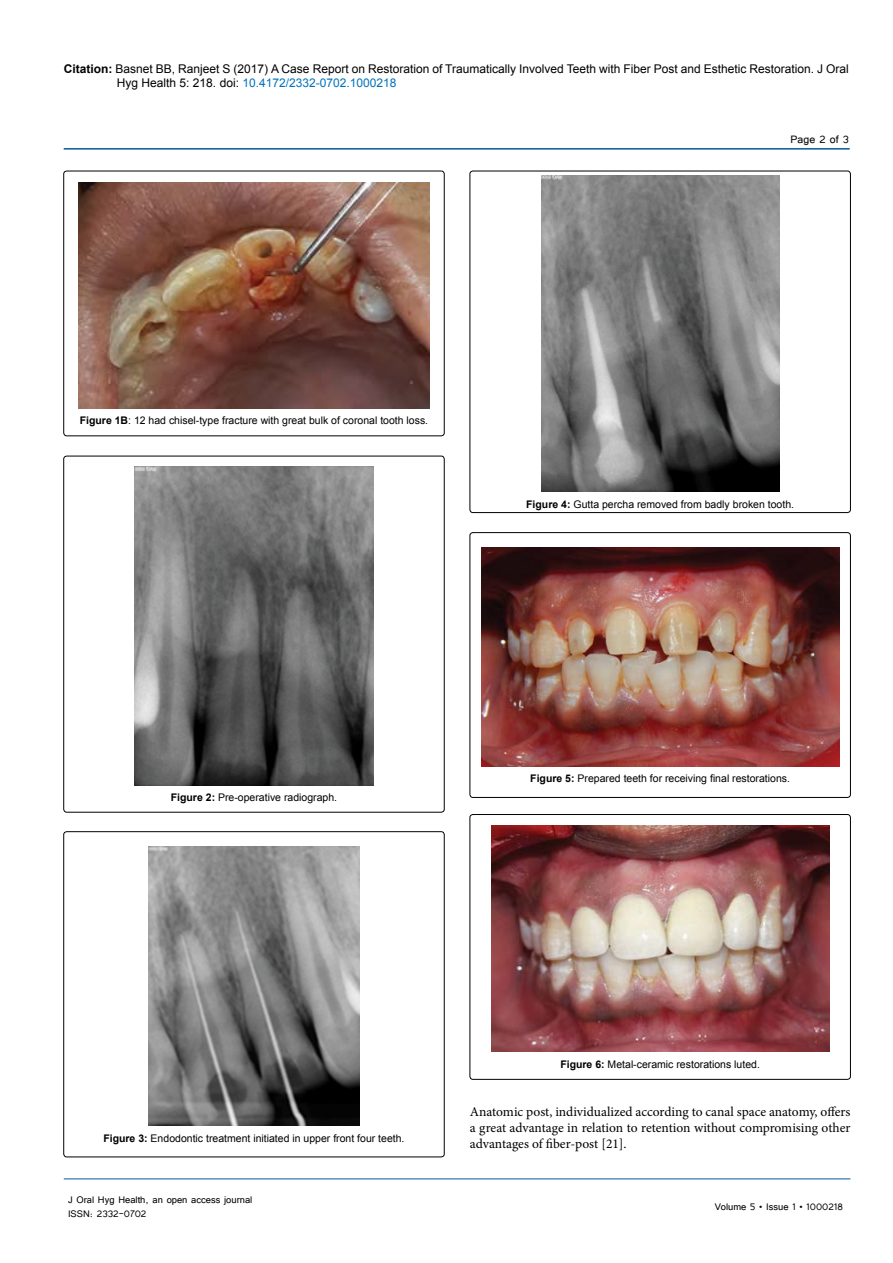
<style>
.page{position:relative;width:893px;height:1263px;background:#fff}
.page>*{position:absolute;margin:0;border:0;box-sizing:border-box;transform-origin:0 0}
.t1{font:13.5px/16.2px "Minion Pro";letter-spacing:-.005em;color:#000;text-align:justify}
.t2{font:13.5px "Tunga";color:#000}
.t3{font:12px/14.4px "Arial";color:#000}
.t4{font:12px/14.4px "Tunga";color:#000}
.t5{font:10.5px "Arial";color:#000}
.s1{font-weight:700}
.s2{color:#0072bc}
</style>
<div class="page">
<hr style="left:64px;top:148px;width:786px;height:2px;background:#005a96">
<hr style="left:64px;top:1179px;width:786px;height:1px;background:#005a96">
<img style="left:78px;top:182px;width:352px;height:226px">
<div style="left:64px;top:171px;width:380px;height:265px;border:1px solid #000;border-radius:3px"></div>
<img style="left:134px;top:467px;width:240px;height:318px">
<div style="left:64px;top:456px;width:380px;height:356px;border:1px solid #000;border-radius:3px"></div>
<img style="left:149px;top:847px;width:210px;height:278px">
<div style="left:64px;top:832px;width:380px;height:325px;border:1px solid #000;border-radius:3px"></div>
<img style="left:541px;top:175px;width:238px;height:317px">
<div style="left:470px;top:171px;width:380px;height:342px;border:1px solid #000;border-radius:3px"></div>
<img style="left:481px;top:548px;width:358px;height:218px">
<div style="left:470px;top:533px;width:380px;height:264px;border:1px solid #000;border-radius:3px"></div>
<img style="left:491px;top:826px;width:338px;height:226px">
<div style="left:470px;top:814px;width:380px;height:265px;border:1px solid #000;border-radius:3px"></div>
<p class="t3" style="left:117px;top:61px;width:733px;text-indent:-53px"><span class="s1">Citation:</span> Basnet BB, Ranjeet S (2017) A Case Report on Restoration of Traumatically Involved Teeth with Fiber Post and Esthetic Restoration. J Oral<br>Hyg Health 5: 218. doi: <span class="s2">10.4172/2332-0702.1000218</span></p>
<p class="t2" style="left:791px;top:131px;width:60px">Page 2 of 3</p>
<p class="t5" style="left:80px;top:414px;width:350px"><span class="s1">Figure 1B</span>: 12 had chisel-type fracture with great bulk of coronal tooth loss.</p>
<p class="t5" style="left:526px;top:497px;width:269px"><span class="s1">Figure 4:</span> Gutta percha removed from badly broken tooth.</p>
<p class="t5" style="left:171px;top:791px;width:168px"><span class="s1">Figure 2:</span> Pre-operative radiograph.</p>
<p class="t5" style="left:530px;top:772px;width:261px"><span class="s1">Figure 5:</span> Prepared teeth for receiving final restorations.</p>
<p class="t5" style="left:103px;top:1131px;width:303px"><span class="s1">Figure 3:</span> Endodontic treatment initiated in upper front four teeth.</p>
<p class="t4" style="left:68px;top:1191px;width:186px">J Oral Hyg Health, an open access journal<br>ISSN: 2332-0702</p>
<p class="t5" style="left:560px;top:1057px;width:201px"><span class="s1">Figure 6:</span> Metal-ceramic restorations luted.</p>
<p class="t1" style="left:470px;top:1103px;width:382px">Anatomic post, individualized according to canal space anatomy, offers a great advantage in relation to retention without compromising other advantages of fiber-post [21].</p>
<p class="t4" style="left:715px;top:1199px;width:130px">Volume 5 • Issue 1 • 1000218</p>
</div>
